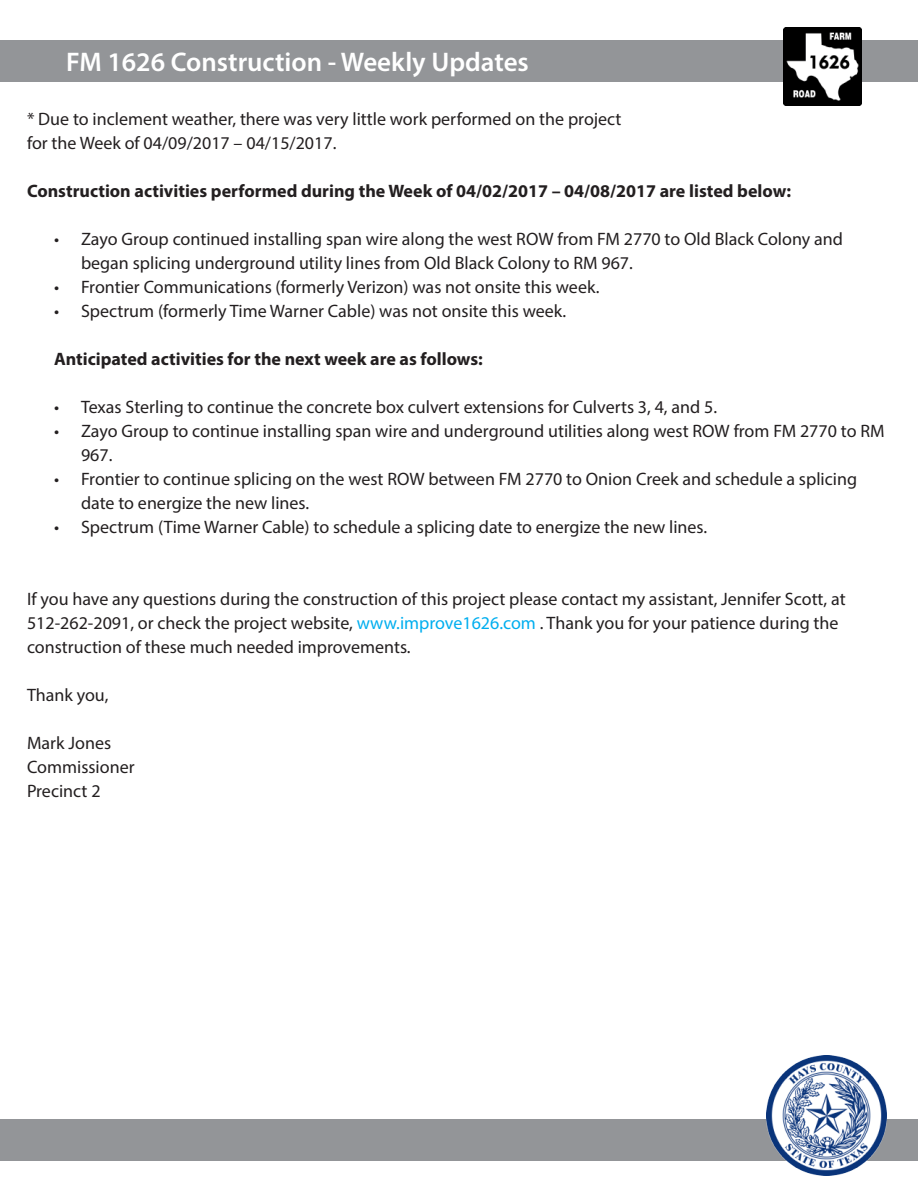
<style>
.page{position:relative;width:918px;height:1188px;background:#fff}
.page>*{position:absolute;margin:0;border:0;box-sizing:border-box;transform-origin:0 0}
.t1{font:600 27px "Myriad Pro";color:#fff}
.t2{font:18px/24px "Myriad Pro";color:#231f20}
.t3{font:700 18px "Myriad Pro";color:#231f20}
.s1{color:#00aeef}
</style>
<div class="page">
<div style="left:0;top:40px;width:918px;height:42px;background:#939598"></div>
<div style="left:0;top:1119px;width:918px;height:42px;background:#939598"></div>
<img style="left:767px;top:1055px;width:120px;height:120px">
<img style="left:783px;top:27px;width:79px;height:79px">
<p class="t1" style="left:66px;top:45px;width:464px">FM 1626 Construction - Weekly Updates</p>
<p class="t2" style="left:27px;top:107px;width:596px">* Due to inclement weather, there was very little work performed on the project</p>
<p class="t2" style="left:27px;top:131px;width:311px">for the Week of 04/09/2017 – 04/15/2017.</p>
<p class="t3" style="left:27px;top:179px;width:766px">Construction activities performed during the Week of 04/02/2017 – 04/08/2017 are listed below:</p>
<p class="t2" style="left:81px;top:227px;width:763px;text-indent:-27px">• Zayo Group continued installing span wire along the west ROW from FM 2770 to Old Black Colony and began splicing underground utility lines from Old Black Colony to RM 967.</p>
<p class="t2" style="left:54px;top:275px;width:547px">• Frontier Communications (formerly Verizon) was not onsite this week.</p>
<p class="t2" style="left:54px;top:299px;width:514px">• Spectrum (formerly Time Warner Cable) was not onsite this week.</p>
<p class="t3" style="left:54px;top:347px;width:430px">Anticipated activities for the next week are as follows:</p>
<p class="t2" style="left:54px;top:395px;width:665px">• Texas Sterling to continue the concrete box culvert extensions for Culverts 3, 4, and 5.</p>
<p class="t2" style="left:81px;top:419px;width:805px;text-indent:-27px">• Zayo Group to continue installing span wire and underground utilities along west ROW from FM 2770 to RM<br>967.</p>
<p class="t2" style="left:81px;top:467px;width:778px;text-indent:-27px">• Frontier to continue splicing on the west ROW between FM 2770 to Onion Creek and schedule a splicing date to energize the new lines.</p>
<p class="t2" style="left:54px;top:515px;width:655px">• Spectrum (Time Warner Cable) to schedule a splicing date to energize the new lines.</p>
<p class="t2" style="left:27px;top:587px;width:820px">If you have any questions during the construction of this project please contact my assistant, Jennifer Scott, at<br>512-262-2091, or check the project website, <span class="s1">www.improve1626.com</span> . Thank you for your patience during the construction of these much needed improvements.</p>
<p class="t2" style="left:27px;top:683px;width:83px">Thank you,</p>
<p class="t2" style="left:27px;top:731px;width:86px">Mark Jones</p>
<p class="t2" style="left:27px;top:755px;width:109px">Commissioner</p>
<p class="t2" style="left:27px;top:779px;width:75px">Precinct 2</p>
</div>
